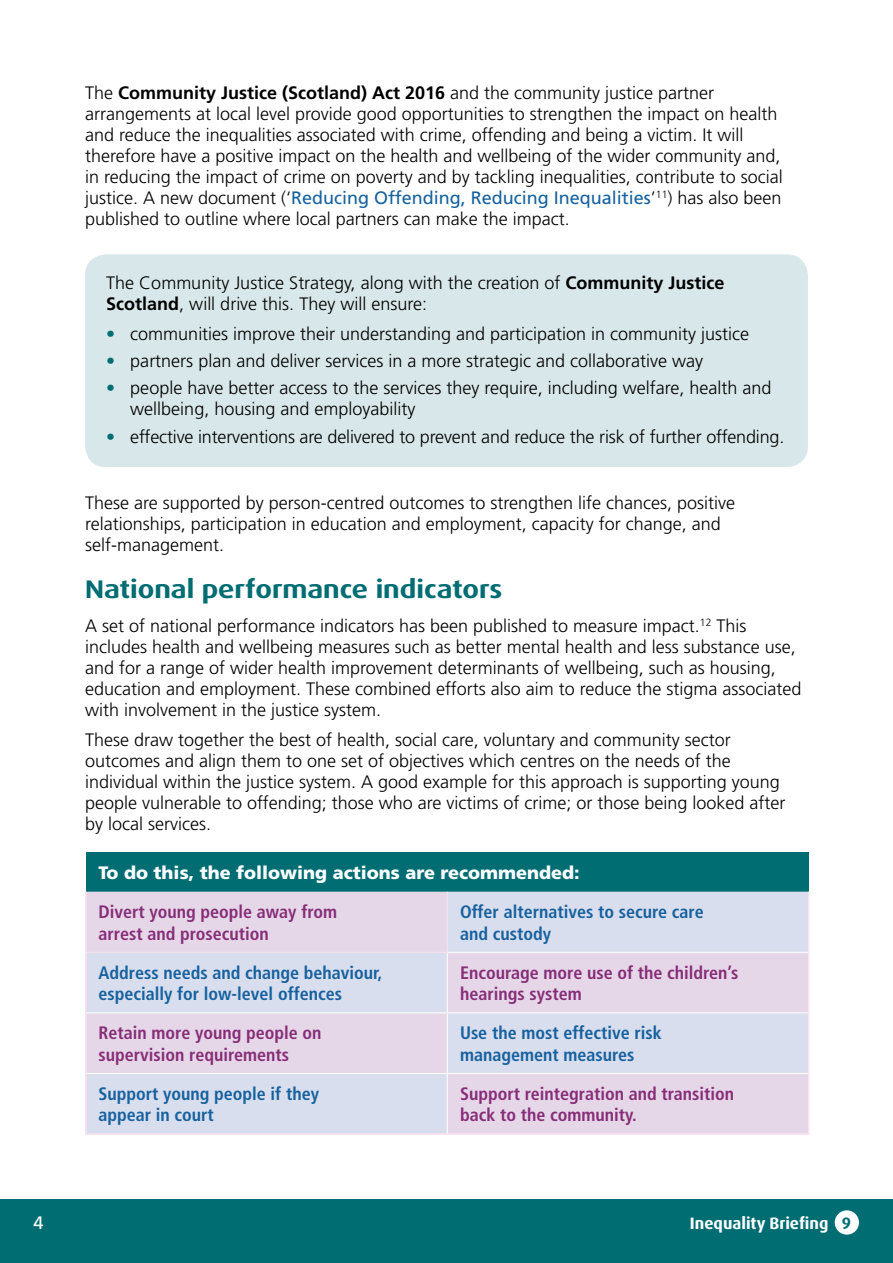
<style>
.page{position:relative;width:893px;height:1263px;background:#fff}
.page>*{position:absolute;margin:0;border:0;box-sizing:border-box;transform-origin:0 0}
.A_head{font:700 expanded 25.5px "Dax OT";color:#006d73}
.Body_text{font:300 18px/21px "Frutiger LT Std";color:#000}
.t1{font:700 condensed 18px/21.6px "Frutiger LT Std";color:#872d78}
.t2{font:700 condensed 18px/21.6px "Frutiger LT Std";color:#16619e}
.Body_text-2{font:900 18px "Frutiger LT Std";color:#fff}
.t3{font:18px "Frutiger LT Std";color:#fff}
.t4{font:700 16.5px "Dax OT";color:#fff}
.s1{font-weight:700}
.s2{font-weight:400;color:#16619e}
.s3{font-weight:700;color:#006d73}
.s4{color:#006d73}
</style>
<div class="page">
<div style="left:0;top:1199px;width:893px;height:64px;background:#006d73"></div>
<div style="left:835px;top:1210px;width:24px;height:24px;background:#fff;border-radius:50%"></div>
<div style="left:85px;top:254px;width:723px;height:213px;background:#d8e7e9;border-radius:21px"></div>
<div style="left:86px;top:853px;width:723px;height:39px;background:#006d73"></div>
<svg style="left:87px;top:892px;width:721px;height:241px;background:#dedaeb"></svg>
<hr style="left:448px;top:952px;width:360px;height:1px;background:#fff">
<hr style="left:447px;top:953px;width:1px;height:59px;background:#fff">
<hr style="left:87px;top:1012px;width:360px;height:1px;background:#fff">
<hr style="left:447px;top:1012px;width:361px;height:1px;background:#fff">
<hr style="left:447px;top:1013px;width:1px;height:60px;background:#fff">
<hr style="left:87px;top:1073px;width:360px;height:1px;background:#fff">
<hr style="left:447px;top:1073px;width:361px;height:1px;background:#fff">
<hr style="left:447px;top:1074px;width:1px;height:59px;background:#fff">
<hr style="left:447px;top:892px;width:1px;height:60px;background:#fadfed">
<hr style="left:87px;top:952px;width:361px;height:1px;background:#fadfed">
<hr style="left:85px;top:892px;width:2px;height:60px;background:#fbe3ef">
<hr style="left:808px;top:892px;width:1px;height:60px;background:#fbe3ef">
<hr style="left:85px;top:952px;width:2px;height:61px;background:#fbe3ef">
<hr style="left:808px;top:952px;width:1px;height:61px;background:#fbe3ef">
<hr style="left:85px;top:1013px;width:2px;height:60px;background:#fbe3ef">
<hr style="left:808px;top:1013px;width:1px;height:60px;background:#fbe3ef">
<hr style="left:85px;top:1073px;width:2px;height:60px;background:#fbe3ef">
<hr style="left:808px;top:1073px;width:1px;height:60px;background:#fbe3ef">
<hr style="left:85px;top:1133px;width:362px;height:2px;background:#fbe3ef">
<hr style="left:447px;top:1133px;width:362px;height:2px;background:#fbe3ef">
<p class="Body_text" style="left:85px;top:82px;width:699px">The <span class="s1">Community Justice (Scotland) Act 2016</span> and the community justice partner arrangements at local level provide good opportunities to strengthen the impact on health and reduce the inequalities associated with crime, offending and being a victim. It will therefore have a positive impact on the health and wellbeing of the wider community and, in reducing the impact of crime on poverty and by tackling inequalities, contribute to social justice. A new document (‘<span class="s2">Reducing Offending, Reducing Inequalities</span>’<sup>11</sup>) has also been published to outline where local partners can make the impact.</p>
<p class="Body_text" style="left:106px;top:273px;width:620px">The Community Justice Strategy, along with the creation of <span class="s1">Community Justice<br>Scotland</span>, will drive this. They will ensure:</p>
<p class="Body_text" style="left:106px;top:323px;width:644px"><span class="s3">•</span> communities improve their understanding and participation in community justice</p>
<p class="Body_text" style="left:106px;top:351px;width:598px"><span class="s3">•</span> partners plan and deliver services in a more strategic and collaborative way</p>
<p class="Body_text" style="left:130px;top:378px;width:643px;text-indent:-24px"><span class="s3">•</span> people have better access to the services they require, including welfare, health and wellbeing, housing and employability</p>
<p class="Body_text" style="left:106px;top:426px;width:680px"><span class="s3">•</span> effective interventions are delivered to prevent and reduce the risk of further offending.</p>
<p class="Body_text" style="left:85px;top:492px;width:652px">These are supported by person-centred outcomes to strengthen life chances, positive relationships, participation in education and employment, capacity for change, and self-management.</p>
<h2 class="A_head" style="left:85px;top:573px;width:419px">National performance indicators</h2>
<p class="Body_text" style="left:85px;top:616px;width:718px">A set of national performance indicators has been published to measure impact.<sup>12</sup> This includes health and wellbeing measures such as better mental health and less substance use, and for a range of wider health improvement determinants of wellbeing, such as housing, education and employment. These combined efforts also aim to reduce the stigma associated with involvement in the justice system.</p>
<p class="Body_text" style="left:85px;top:729px;width:702px">These draw together the best of health, social care, voluntary and community sector outcomes and align them to one set of objectives which centres on the needs of the individual within the justice system. A good example for this approach is supporting young people vulnerable to offending; those who are victims of crime; or those being looked after by local services.</p>
<p class="Body_text-2" style="left:99px;top:862px;width:483px">To do this, the following actions are recommended:</p>
<p class="t1" style="left:99px;top:901px;width:240px">Divert young people away from arrest and prosecution</p>
<p class="t2" style="left:460px;top:901px;width:245px">Offer alternatives to secure care and custody</p>
<p class="t2" style="left:99px;top:961px;width:285px">Address needs and change behaviour, especially for low-level offences</p>
<p class="t1" style="left:460px;top:961px;width:280px">Encourage more use of the children’s hearings system</p>
<p class="t1" style="left:99px;top:1022px;width:224px">Retain more young people on supervision requirements</p>
<p class="t2" style="left:460px;top:1022px;width:203px">Use the most effective risk management measures</p>
<p class="t2" style="left:99px;top:1083px;width:222px">Support young people if they appear in court</p>
<p class="t1" style="left:460px;top:1083px;width:276px">Support reintegration and transition back to the community.</p>
<p class="t3" style="left:33px;top:1212px;width:12px">4</p>
<p class="t4" style="left:690px;top:1212px;width:163px">Inequality Briefing <span class="s4">9</span></p>
</div>
